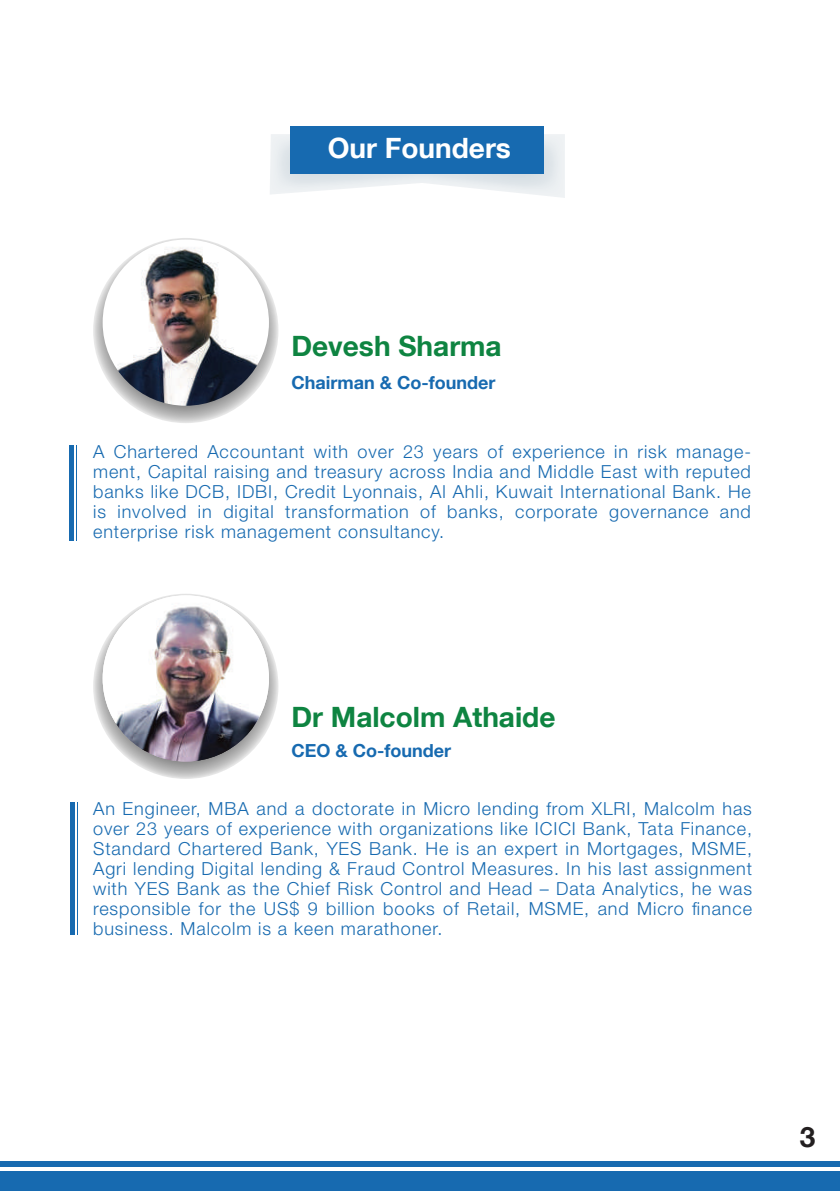
<style>
.page{position:relative;width:840px;height:1191px;background:#fff}
.page>*{position:absolute;margin:0;border:0;box-sizing:border-box;transform-origin:0 0}
.t1{font:700 28px "Helvetica Neue LT Com";color:#0e8441}
.t2{font:700 28px "Helvetica Neue LT Com";color:#fff}
.t3{font:700 28px "Helvetica Neue LT Com";color:#231f20}
.t4{font:300 18px/20px "Helvetica Neue LT Std";letter-spacing:.05em;color:#176ab0;text-align:justify}
.t5{font:700 18px "Helvetica Neue LT Com";color:#176ab0}
</style>
<div class="page">
<svg style="left:270px;top:134px;width:294px;height:64px"></svg>
<div style="left:290px;top:127px;width:253px;height:47px;background:#176ab0"></div>
<svg style="left:93px;top:238px;width:185px;height:185px;background:#c4c4c4"></svg>
<img style="left:103px;top:239px;width:166px;height:167px;border-radius:83px">
<svg style="left:93px;top:593px;width:185px;height:186px;background:#c3c3c3"></svg>
<img style="left:103px;top:595px;width:166px;height:166px;border-radius:83px">
<hr style="left:71px;top:802px;width:4px;height:132px;background:#176ab0">
<hr style="left:77px;top:802px;width:1px;height:132px;background:#176ab0">
<div style="left:69px;top:445px;width:5px;height:95px;background:#176ab0"></div>
<hr style="left:76px;top:445px;width:1px;height:95px;background:#176ab0">
<div style="left:0;top:1171px;width:838px;height:20px;background:#176ab0"></div>
<div style="left:0;top:1161px;width:838px;height:5px;background:#176ab0"></div>
<h1 class="t2" style="left:327px;top:130px;width:185px">Our Founders</h1>
<h1 class="t1" style="left:291px;top:328px;width:212px">Devesh Sharma</h1>
<p class="t5" style="left:291px;top:371px;width:205px">Chairman &amp; Co-founder</p>
<p class="t4" style="left:93px;top:441px;width:659px">A Chartered Accountant with over 23 years of experience in risk manage&shy;ment, Capital raising and treasury across India and Middle East with reputed banks like DCB, IDBI, Credit Lyonnais, Al Ahli, Kuwait International Bank. He is involved in digital transformation of banks, corporate governance and enterprise risk management consultancy.</p>
<h1 class="t1" style="left:291px;top:699px;width:265px">Dr Malcolm Athaide</h1>
<p class="t5" style="left:291px;top:739px;width:161px">CEO &amp; Co-founder</p>
<p class="t4" style="left:93px;top:798px;width:660px">An Engineer, MBA and a doctorate in Micro lending from XLRI, Malcolm has over 23 years of experience with organizations like ICICI Bank, Tata Finance, Standard Chartered Bank, YES Bank. He is an expert in Mortgages, MSME, Agri lending Digital lending &amp; Fraud Control Measures. In his last assignment with YES Bank as the Chief Risk Control and Head – Data Analytics, he was responsible for the US$ 9 billion books of Retail, MSME, and Micro finance business. Malcolm is a keen marathoner.</p>
<h1 class="t3" style="left:799px;top:1118px;width:17px">3</h1>
</div>
